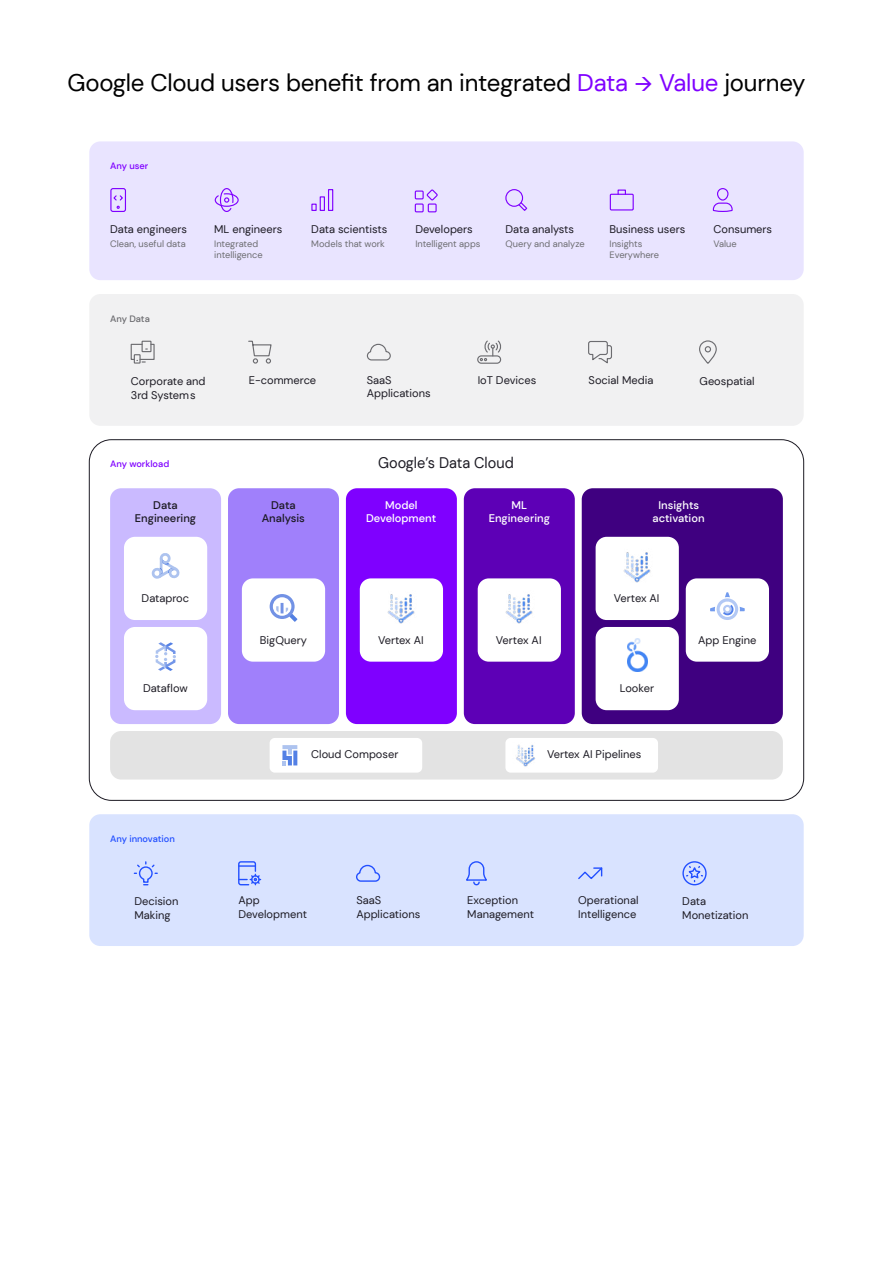
<style>
.page{position:relative;width:893px;height:1263px;background:#fff}
.page>*{position:absolute;margin:0;border:0;box-sizing:border-box;transform-origin:0 0}
.t1{font:24px "DM Sans";letter-spacing:-.01em;color:#000}
.t2{font:15.3px "DM Sans";color:#1c1a23;scale:.95 1}
.t3{font:11.1px/13.4px "DM Sans";color:#1c1a23}
.t4{font:500 11.1px/13.4px "DM Sans";color:#fff;text-align:center}
.t5{font:500 11.1px/13.4px "DM Sans";color:#1c1a23;text-align:center}
.t6{font:9.3px/11.1px "DM Sans";color:#6c6c70}
.t7{font:500 9.3px "DM Sans";color:#7f00ff}
.t8{font:500 9.3px "DM Sans";color:#224fff}
.t9{font:500 9.3px "DM Sans";color:#6c6c70}
.s1{color:#7f00ff}
</style>
<div class="page">
<div style="left:110px;top:731px;width:673px;height:48px;background:#e3e3e3;border-radius:11px"></div>
<div style="left:270px;top:738px;width:152px;height:35px;background:#fff;border-radius:5px"></div>
<svg style="left:282px;top:745px;width:15px;height:20px"></svg>
<div style="left:505px;top:738px;width:153px;height:35px;background:#fff;border-radius:5px"></div>
<img style="left:516px;top:744px;width:19px;height:23px">
<div style="left:110px;top:488px;width:111px;height:236px;background:#cabaff;border-radius:11px"></div>
<div style="left:124px;top:627px;width:83px;height:83px;background:#fff;border-radius:11px"></div>
<svg style="left:155px;top:642px;width:21px;height:29px"></svg>
<div style="left:124px;top:537px;width:83px;height:83px;background:#fff;border-radius:11px"></div>
<svg style="left:151px;top:553px;width:29px;height:26px"></svg>
<div style="left:582px;top:488px;width:201px;height:236px;background:#3f0080;border-radius:11px"></div>
<div style="left:596px;top:627px;width:83px;height:83px;background:#fff;border-radius:11px"></div>
<img style="left:627px;top:638px;width:20px;height:33px">
<div style="left:686px;top:578px;width:83px;height:84px;background:#fff;border-radius:11px"></div>
<svg style="left:710px;top:592px;width:35px;height:28px"></svg>
<div style="left:596px;top:537px;width:83px;height:83px;background:#fff;border-radius:11px"></div>
<img style="left:623px;top:552px;width:28px;height:31px">
<div style="left:228px;top:488px;width:111px;height:236px;background:#a080fb;border-radius:11px"></div>
<div style="left:242px;top:578px;width:83px;height:84px;background:#fff;border-radius:11px"></div>
<svg style="left:270px;top:594px;width:27px;height:28px"></svg>
<div style="left:346px;top:488px;width:111px;height:236px;background:#7f00ff;border-radius:11px"></div>
<div style="left:360px;top:578px;width:83px;height:84px;background:#fff;border-radius:11px"></div>
<img style="left:387px;top:594px;width:28px;height:30px">
<div style="left:464px;top:488px;width:111px;height:236px;background:#5d00b6;border-radius:11px"></div>
<div style="left:478px;top:578px;width:83px;height:84px;background:#fff;border-radius:11px"></div>
<img style="left:505px;top:594px;width:28px;height:30px">
<div style="left:89px;top:141px;width:715px;height:139px;background:#e9e4ff;border-radius:11px"></div>
<div style="left:110px;top:188px;width:16px;height:24px;border:1px solid #7f00ff;border-radius:2px"></div>
<svg style="left:113px;top:195px;width:10px;height:14px"></svg>
<div style="left:415px;top:190px;width:9px;height:9px;border:1px solid #7f00ff"></div>
<div style="left:427px;top:189px;width:11px;height:12px;border:1px solid #7f00ff;border-radius:4px"></div>
<div style="left:428px;top:203px;width:9px;height:9px;border:1px solid #7f00ff"></div>
<div style="left:415px;top:203px;width:9px;height:9px;border:1px solid #7f00ff"></div>
<div style="left:618px;top:190px;width:8px;height:5px;border:1px solid #7f00ff"></div>
<div style="left:610px;top:194px;width:24px;height:16px;border:1px solid #7f00ff"></div>
<svg style="left:712px;top:202px;width:21px;height:10px"></svg>
<div style="left:717px;top:188px;width:11px;height:13px;border:1px solid #7f00ff;border-radius:50%"></div>
<svg style="left:517px;top:201px;width:11px;height:10px"></svg>
<div style="left:505px;top:189px;width:18px;height:18px;border:1px solid #7f00ff;border-radius:50%"></div>
<div style="left:311px;top:204px;width:6px;height:7px;border:1px solid #7f00ff"></div>
<div style="left:320px;top:196px;width:5px;height:15px;border:1px solid #7f00ff"></div>
<div style="left:328px;top:189px;width:5px;height:22px;border:1px solid #7f00ff"></div>
<svg style="left:214px;top:188px;width:25px;height:24px"></svg>
<div style="left:89px;top:294px;width:715px;height:132px;background:#f1f1f2;border-radius:11px"></div>
<div style="left:142px;top:341px;width:10px;height:11px;border:1px solid #6c6c70"></div>
<div style="left:134px;top:354px;width:7px;height:10px;border:1px solid #6c6c70"></div>
<svg style="left:130px;top:343px;width:25px;height:20px"></svg>
<svg style="left:248px;top:340px;width:24px;height:24px"></svg>
<svg style="left:366px;top:343px;width:25px;height:18px"></svg>
<div style="left:699px;top:340px;width:18px;height:24px;border:1px solid #6c6c70;border-radius:8px"></div>
<svg style="left:705px;top:346px;width:6px;height:6px"></svg>
<svg style="left:588px;top:341px;width:24px;height:23px"></svg>
<div style="left:477px;top:355px;width:24px;height:9px;border:1px solid #6c6c70;border-radius:4px"></div>
<svg style="left:480px;top:340px;width:21px;height:21px"></svg>
<div style="left:89px;top:814px;width:715px;height:132px;background:#d9e3ff;border-radius:11px"></div>
<svg style="left:238px;top:861px;width:23px;height:25px"></svg>
<svg style="left:356px;top:864px;width:25px;height:18px"></svg>
<svg style="left:466px;top:861px;width:21px;height:25px"></svg>
<svg style="left:134px;top:862px;width:23px;height:23px"></svg>
<div style="left:682px;top:861px;width:25px;height:24px;border:1px solid #224fff;border-radius:50%"></div>
<svg style="left:686px;top:865px;width:17px;height:16px"></svg>
<svg style="left:578px;top:867px;width:25px;height:13px"></svg>
<h2 class="t1" style="left:68px;top:68px;width:740px">Google Cloud users benefit from an integrated <span class="s1">Data</span> <span class="s1">→ Value</span> journey</h2>
<p class="t7" style="left:110px;top:160px;width:40px">Any user</p>
<p class="t3" style="left:110px;top:222px;width:78px">Data engineers</p>
<p class="t6" style="left:110px;top:238px;width:77px">Clean, useful data</p>
<p class="t9" style="left:110px;top:313px;width:41px">Any Data</p>
<p class="t3" style="left:214px;top:222px;width:70px">ML engineers</p>
<p class="t6" style="left:214px;top:238px;width:50px">Integrated intelligence</p>
<p class="t3" style="left:311px;top:222px;width:78px">Data scientists</p>
<p class="t6" style="left:311px;top:238px;width:75px">Models that work</p>
<p class="t3" style="left:415px;top:222px;width:59px">Developers</p>
<p class="t6" style="left:415px;top:238px;width:67px">Intelligent apps</p>
<p class="t3" style="left:505px;top:222px;width:70px">Data analysts</p>
<p class="t6" style="left:505px;top:238px;width:81px">Query and analyze</p>
<p class="t3" style="left:609px;top:222px;width:77px">Business users</p>
<p class="t6" style="left:609px;top:238px;width:51px">Insights<br>Everywhere</p>
<p class="t3" style="left:714px;top:222px;width:60px">Consumers</p>
<p class="t6" style="left:714px;top:238px;width:25px">Value</p>
<p class="t3" style="left:131px;top:375px;width:76px">Corporate and<br>3rd Systems</p>
<p class="t3" style="left:249px;top:374px;width:69px">E-commerce</p>
<p class="t3" style="left:367px;top:374px;width:66px">SaaS<br>Applications</p>
<p class="t3" style="left:478px;top:374px;width:60px">IoT Devices</p>
<p class="t3" style="left:589px;top:374px;width:66px">Social Media</p>
<p class="t3" style="left:700px;top:375px;width:57px">Geospatial</p>
<p class="t7" style="left:110px;top:458px;width:61px">Any workload</p>
<h2 class="t2" style="left:378px;top:454px;width:144px">Google’s Data Cloud</h2>
<p class="t5" style="left:135px;top:498px;width:63px">Data<br>Engineering</p>
<p class="t5" style="left:262px;top:498px;width:45px">Data<br>Analysis</p>
<p class="t4" style="left:366px;top:498px;width:72px">Model<br>Development</p>
<p class="t4" style="left:489px;top:498px;width:63px">ML<br>Engineering</p>
<p class="t4" style="left:652px;top:498px;width:54px">Insights activation</p>
<p class="t3" style="left:142px;top:592px;width:49px">Dataproc</p>
<p class="t3" style="left:614px;top:592px;width:47px">Vertex AI</p>
<p class="t3" style="left:260px;top:633px;width:49px">BigQuery</p>
<p class="t3" style="left:378px;top:633px;width:47px">Vertex AI</p>
<p class="t3" style="left:496px;top:633px;width:47px">Vertex AI</p>
<p class="t3" style="left:698px;top:633px;width:60px">App Engine</p>
<p class="t3" style="left:143px;top:682px;width:46px">Dataflow</p>
<p class="t3" style="left:620px;top:682px;width:36px">Looker</p>
<p class="t3" style="left:311px;top:747px;width:89px">Cloud Composer</p>
<p class="t3" style="left:547px;top:747px;width:96px">Vertex AI Pipelines</p>
<p class="t8" style="left:110px;top:833px;width:66px">Any innovation</p>
<p class="t3" style="left:134px;top:895px;width:46px">Decision<br>Making</p>
<p class="t3" style="left:238px;top:894px;width:70px">App<br>Development</p>
<p class="t3" style="left:356px;top:894px;width:66px">SaaS<br>Applications</p>
<p class="t3" style="left:467px;top:894px;width:68px">Exception<br>Management</p>
<p class="t3" style="left:578px;top:894px;width:62px">Operational<br>Intelligence</p>
<p class="t3" style="left:682px;top:895px;width:68px">Data<br>Monetization</p>
</div>
